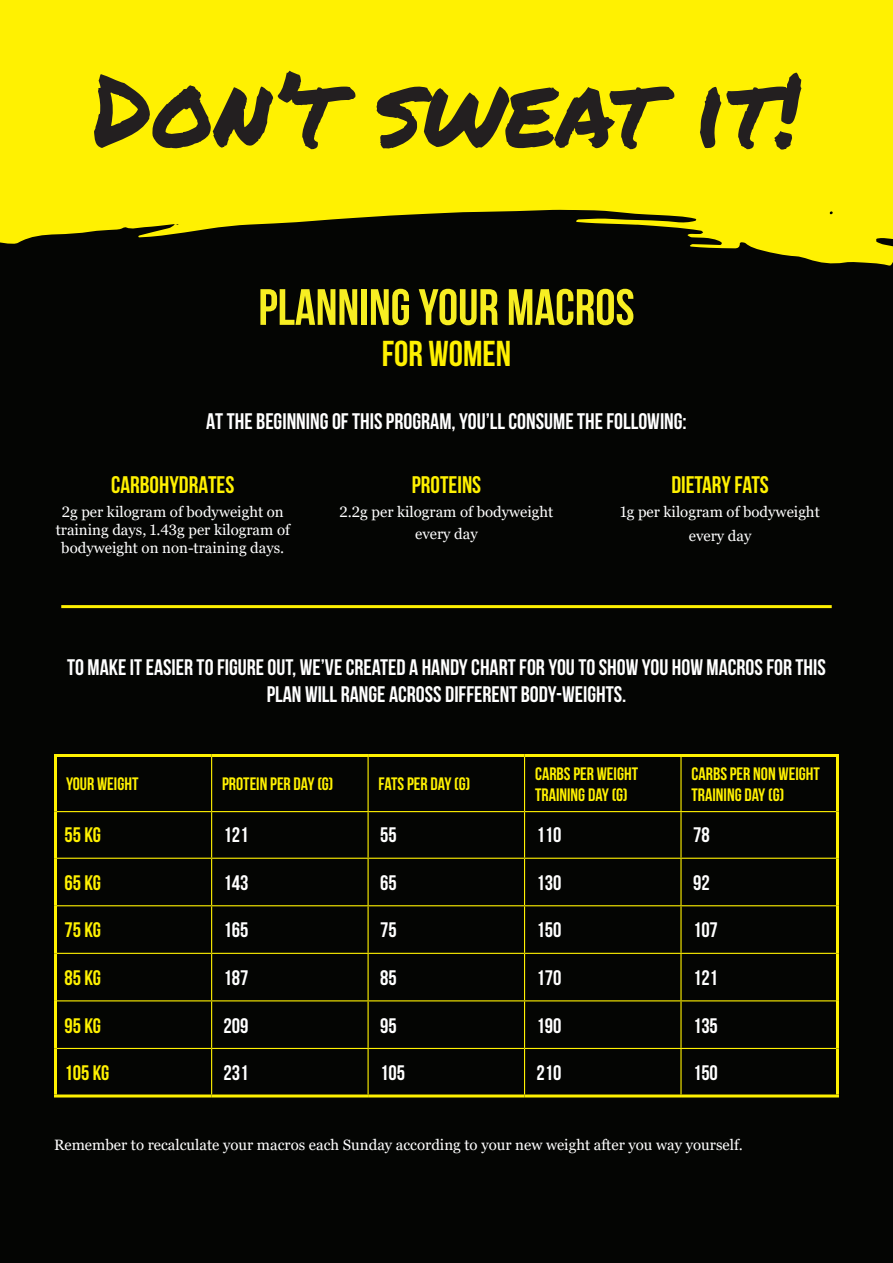
<style>
.page{position:relative;width:893px;height:1263px;background:#040503}
.page>*{position:absolute;margin:0;border:0;box-sizing:border-box;transform-origin:0 0}
.t1{font:99.9px "Permanent Marker Pro";color:#231f20}
.t2{font:700 51px "Bebas Neue";color:#f7ee22}
.t3{font:700 36px "Bebas Neue";color:#fff101}
.t4{font:700 24px "Bebas Neue";color:#fff101}
.t5{font:700 22.5px/27px "Bebas Neue";color:#fff;text-align:center}
.t6{font:700 21px "Bebas Neue";color:#fff}
.t7{font:700 21px "Bebas Neue";color:#fff101}
.t8{font:700 18px/21.6px "Bebas Neue";color:#fff101}
.t9{font:15px/18px "Georgia";color:#fff;text-align:center}
</style>
<div class="page">
<svg style="left:0;top:0;width:893px;height:266px;background:#dcd001"></svg>
<hr style="left:54px;top:754px;width:158px;height:3px;background:#fff101">
<hr style="left:54px;top:757px;width:3px;height:55px;background:#fff101">
<hr style="left:212px;top:754px;width:156px;height:3px;background:#fff101">
<hr style="left:368px;top:754px;width:157px;height:3px;background:#fff101">
<hr style="left:525px;top:754px;width:156px;height:3px;background:#fff101">
<hr style="left:681px;top:754px;width:158px;height:3px;background:#fff101">
<hr style="left:836px;top:757px;width:3px;height:55px;background:#fff101">
<hr style="left:211px;top:757px;width:1px;height:54px;background:#fff101">
<hr style="left:368px;top:757px;width:1px;height:54px;background:#fff101">
<hr style="left:524px;top:757px;width:1px;height:54px;background:#fff101">
<hr style="left:680px;top:757px;width:2px;height:54px;background:#fff101">
<hr style="left:54px;top:812px;width:3px;height:46px;background:#fff101">
<hr style="left:836px;top:812px;width:3px;height:46px;background:#fff101">
<hr style="left:54px;top:858px;width:3px;height:48px;background:#fff101">
<hr style="left:836px;top:858px;width:3px;height:48px;background:#fff101">
<hr style="left:54px;top:906px;width:3px;height:47px;background:#fff101">
<hr style="left:836px;top:906px;width:3px;height:47px;background:#fff101">
<hr style="left:54px;top:953px;width:3px;height:48px;background:#fff101">
<hr style="left:836px;top:953px;width:3px;height:48px;background:#fff101">
<hr style="left:54px;top:1001px;width:3px;height:47px;background:#fff101">
<hr style="left:836px;top:1001px;width:3px;height:47px;background:#fff101">
<hr style="left:54px;top:1048px;width:3px;height:46px;background:#fff101">
<hr style="left:836px;top:1048px;width:3px;height:46px;background:#fff101">
<hr style="left:54px;top:1094px;width:158px;height:3px;background:#fff101">
<hr style="left:212px;top:1094px;width:156px;height:3px;background:#fff101">
<hr style="left:368px;top:1094px;width:157px;height:3px;background:#fff101">
<hr style="left:525px;top:1094px;width:156px;height:3px;background:#fff101">
<hr style="left:681px;top:1094px;width:158px;height:3px;background:#fff101">
<hr style="left:211px;top:812px;width:1px;height:46px;background:#fff101">
<hr style="left:368px;top:812px;width:1px;height:46px;background:#fff101">
<hr style="left:524px;top:812px;width:1px;height:46px;background:#fff101">
<hr style="left:680px;top:812px;width:2px;height:46px;background:#fff101">
<hr style="left:57px;top:858px;width:155px;height:1px;background:#fff101">
<hr style="left:212px;top:858px;width:156px;height:1px;background:#fff101">
<hr style="left:211px;top:859px;width:1px;height:46px;background:#fff101">
<hr style="left:368px;top:858px;width:157px;height:1px;background:#fff101">
<hr style="left:368px;top:859px;width:1px;height:46px;background:#fff101">
<hr style="left:525px;top:858px;width:156px;height:1px;background:#fff101">
<hr style="left:524px;top:859px;width:1px;height:46px;background:#fff101">
<hr style="left:681px;top:858px;width:155px;height:1px;background:#fff101">
<hr style="left:680px;top:859px;width:2px;height:46px;background:#fff101">
<hr style="left:57px;top:905px;width:155px;height:1px;background:#fff101">
<hr style="left:212px;top:905px;width:156px;height:1px;background:#fff101">
<hr style="left:211px;top:906px;width:1px;height:47px;background:#fff101">
<hr style="left:368px;top:905px;width:157px;height:1px;background:#fff101">
<hr style="left:368px;top:906px;width:1px;height:47px;background:#fff101">
<hr style="left:525px;top:905px;width:156px;height:1px;background:#fff101">
<hr style="left:524px;top:906px;width:1px;height:47px;background:#fff101">
<hr style="left:681px;top:905px;width:155px;height:1px;background:#fff101">
<hr style="left:680px;top:906px;width:2px;height:47px;background:#fff101">
<hr style="left:57px;top:953px;width:155px;height:1px;background:#fff101">
<hr style="left:212px;top:953px;width:156px;height:1px;background:#fff101">
<hr style="left:211px;top:954px;width:1px;height:46px;background:#fff101">
<hr style="left:368px;top:953px;width:157px;height:1px;background:#fff101">
<hr style="left:368px;top:954px;width:1px;height:46px;background:#fff101">
<hr style="left:525px;top:953px;width:156px;height:1px;background:#fff101">
<hr style="left:524px;top:954px;width:1px;height:46px;background:#fff101">
<hr style="left:681px;top:953px;width:155px;height:1px;background:#fff101">
<hr style="left:680px;top:954px;width:2px;height:46px;background:#fff101">
<hr style="left:57px;top:1000px;width:155px;height:1px;background:#fff101">
<hr style="left:212px;top:1000px;width:156px;height:1px;background:#fff101">
<hr style="left:211px;top:1001px;width:1px;height:47px;background:#fff101">
<hr style="left:368px;top:1000px;width:157px;height:1px;background:#fff101">
<hr style="left:368px;top:1001px;width:1px;height:47px;background:#fff101">
<hr style="left:525px;top:1000px;width:156px;height:1px;background:#fff101">
<hr style="left:524px;top:1001px;width:1px;height:47px;background:#fff101">
<hr style="left:681px;top:1000px;width:155px;height:1px;background:#fff101">
<hr style="left:680px;top:1001px;width:2px;height:47px;background:#fff101">
<hr style="left:57px;top:1048px;width:155px;height:1px;background:#fff101">
<hr style="left:212px;top:1048px;width:156px;height:1px;background:#fff101">
<hr style="left:211px;top:1049px;width:1px;height:45px;background:#fff101">
<hr style="left:368px;top:1048px;width:157px;height:1px;background:#fff101">
<hr style="left:368px;top:1049px;width:1px;height:45px;background:#fff101">
<hr style="left:525px;top:1048px;width:156px;height:1px;background:#fff101">
<hr style="left:524px;top:1049px;width:1px;height:45px;background:#fff101">
<hr style="left:681px;top:1048px;width:155px;height:1px;background:#fff101">
<hr style="left:680px;top:1049px;width:2px;height:45px;background:#fff101">
<hr style="left:57px;top:811px;width:155px;height:1px;background:#fff101">
<hr style="left:212px;top:811px;width:156px;height:1px;background:#fff101">
<hr style="left:368px;top:811px;width:157px;height:1px;background:#fff101">
<hr style="left:525px;top:811px;width:156px;height:1px;background:#fff101">
<hr style="left:681px;top:811px;width:155px;height:1px;background:#fff101">
<hr style="left:61px;top:605px;width:771px;height:3px;background:#fff101">
<p class="t1" style="left:93px;top:36px;width:709px">Don’t sweat it!</p>
<p class="t2" style="left:258px;top:279px;width:378px">PLANNING YOUR MACROS</p>
<p class="t3" style="left:382px;top:334px;width:131px">FOR WOMEN</p>
<p class="t5" style="left:206px;top:407px;width:482px">AT THE BEGINNING OF THIS PROGRAM, YOU’LL CONSUME THE FOLLOWING:</p>
<p class="t4" style="left:111px;top:472px;width:125px">CARBOHYDRATES</p>
<p class="t9" style="left:56px;top:503px;width:236px">2g per kilogram of bodyweight on training days, 1.43g per kilogram of bodyweight on non-training days.</p>
<p class="t4" style="left:412px;top:472px;width:71px">PROTEINS</p>
<p class="t9" style="left:340px;top:501px;width:215px;line-height:21.6px">2.2g per kilogram of bodyweight every day</p>
<p class="t4" style="left:671px;top:472px;width:99px">DIETARY FATS</p>
<p class="t9" style="left:620px;top:500px;width:201px;line-height:24px">1g per kilogram of bodyweight every day</p>
<p class="t5" style="left:67px;top:654px;width:760px">TO MAKE IT EASIER TO FIGURE OUT, WE’VE CREATED A HANDY CHART FOR YOU TO SHOW YOU HOW MACROS FOR THIS<br>PLAN WILL RANGE ACROSS DIFFERENT BODY-WEIGHTS.</p>
<p class="t8" style="left:66px;top:773px;width:74px">YOUR WEIGHT</p>
<p class="t8" style="left:222px;top:773px;width:113px">PROTEIN PER DAY (G)</p>
<p class="t8" style="left:379px;top:773px;width:93px">FATS PER DAY (G)</p>
<p class="t8" style="left:535px;top:762px;width:105px">CARBS PER WEIGHT<br>TRAINING DAY (G)</p>
<p class="t8" style="left:691px;top:762px;width:130px">CARBS PER NON WEIGHT<br>TRAINING DAY (G)</p>
<p class="t7" style="left:64px;top:823px;width:38px">55 KG</p>
<p class="t6" style="left:224px;top:823px;width:26px">121</p>
<p class="t6" style="left:380px;top:823px;width:18px">55</p>
<p class="t6" style="left:537px;top:823px;width:26px">110</p>
<p class="t6" style="left:693px;top:823px;width:18px">78</p>
<p class="t7" style="left:64px;top:871px;width:38px">65 KG</p>
<p class="t6" style="left:224px;top:871px;width:26px">143</p>
<p class="t6" style="left:380px;top:871px;width:18px">65</p>
<p class="t6" style="left:537px;top:871px;width:26px">130</p>
<p class="t6" style="left:693px;top:871px;width:18px">92</p>
<p class="t7" style="left:64px;top:919px;width:38px">75 KG</p>
<p class="t6" style="left:224px;top:919px;width:26px">165</p>
<p class="t6" style="left:380px;top:919px;width:18px">75</p>
<p class="t6" style="left:537px;top:919px;width:26px">150</p>
<p class="t6" style="left:693px;top:919px;width:26px">107</p>
<p class="t7" style="left:64px;top:966px;width:38px">85 KG</p>
<p class="t6" style="left:224px;top:966px;width:26px">187</p>
<p class="t6" style="left:380px;top:966px;width:18px">85</p>
<p class="t6" style="left:537px;top:966px;width:26px">170</p>
<p class="t6" style="left:693px;top:966px;width:26px">121</p>
<p class="t7" style="left:64px;top:1014px;width:38px">95 KG</p>
<p class="t6" style="left:224px;top:1014px;width:26px">209</p>
<p class="t6" style="left:380px;top:1014px;width:18px">95</p>
<p class="t6" style="left:537px;top:1014px;width:26px">190</p>
<p class="t6" style="left:693px;top:1014px;width:26px">135</p>
<p class="t7" style="left:64px;top:1061px;width:46px">105 KG</p>
<p class="t6" style="left:224px;top:1061px;width:26px">231</p>
<p class="t6" style="left:380px;top:1061px;width:26px">105</p>
<p class="t6" style="left:537px;top:1061px;width:26px">210</p>
<p class="t6" style="left:693px;top:1061px;width:26px">150</p>
<p class="t9" style="left:54px;top:1136px;width:690px">Remember to recalculate your macros each Sunday according to your new weight after you way yourself.</p>
</div>
